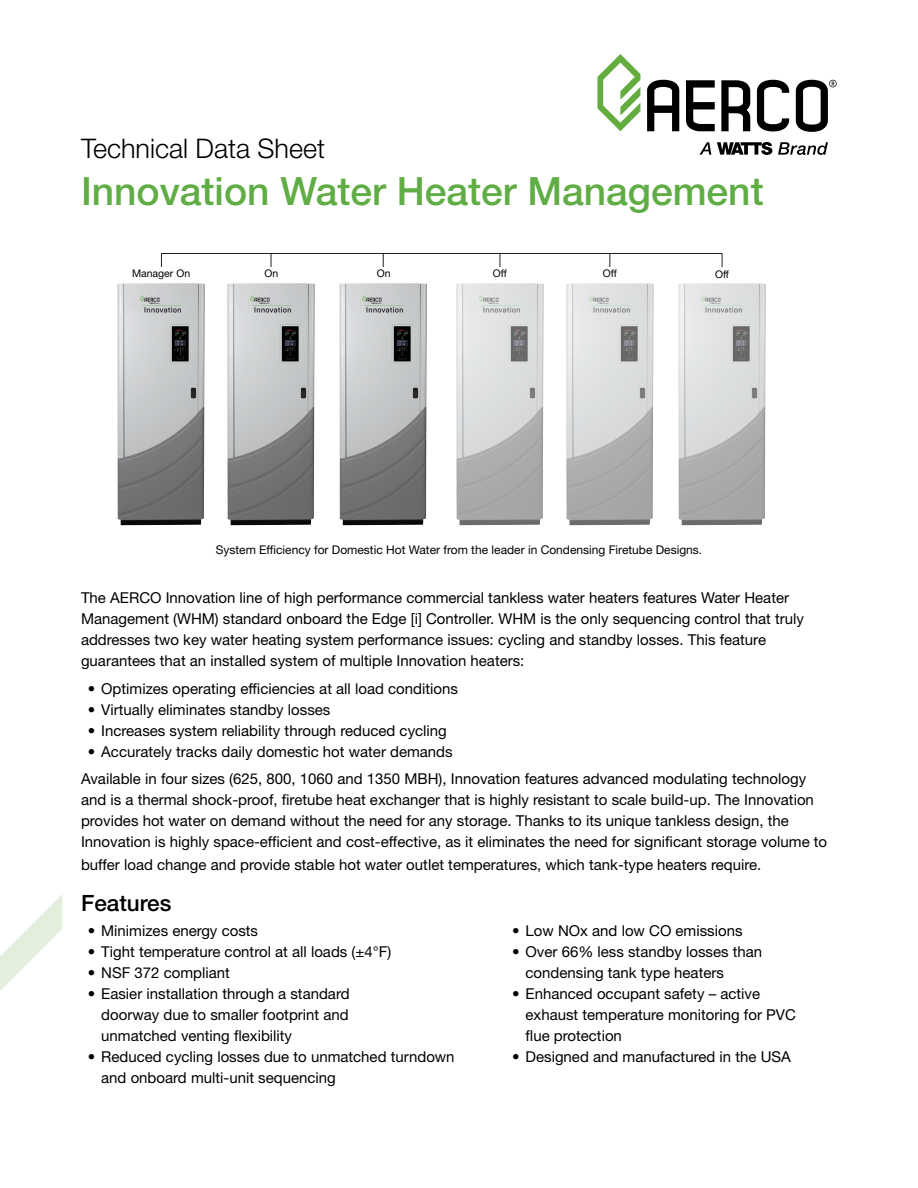
<style>
.page{position:relative;width:918px;height:1188px;background:#fff}
.page>*{position:absolute;margin:0;border:0;box-sizing:border-box;transform-origin:0 0}
.t1{font:500 39px "Helvetica Neue LT Std";color:#60ad45}
.t2{font:300 27px "Helvetica Neue LT Std";color:#000}
.t3{font:500 22.5px "Helvetica Neue LT Std";color:#000}
.t4{font:15px/21px "Helvetica Neue LT Std";color:#000}
.t5{font:12px "Helvetica Neue LT Std";color:#000}
.t6{font:10.5px "Helvetica Neue LT Std";color:#000}
</style>
<div class="page">
<svg style="left:0;top:895px;width:62px;height:96px"></svg>
<svg style="left:597px;top:54px;width:43px;height:77px"></svg>
<svg style="left:647px;top:80px;width:32px;height:51px"></svg>
<svg style="left:686px;top:80px;width:29px;height:51px"></svg>
<svg style="left:721px;top:80px;width:30px;height:51px"></svg>
<svg style="left:757px;top:80px;width:32px;height:51px"></svg>
<svg style="left:796px;top:80px;width:41px;height:52px"></svg>
<svg style="left:700px;top:142px;width:11px;height:13px"></svg>
<svg style="left:717px;top:142px;width:55px;height:13px"></svg>
<svg style="left:778px;top:142px;width:50px;height:13px"></svg>
<img style="left:117px;top:283px;width:88px;height:242px">
<img style="left:227px;top:283px;width:88px;height:242px">
<img style="left:339px;top:283px;width:88px;height:242px">
<img style="left:456px;top:283px;width:88px;height:242px">
<img style="left:566px;top:283px;width:88px;height:242px">
<img style="left:678px;top:283px;width:88px;height:242px">
<div style="left:161px;top:253px;width:561px;height:14px;border:1px solid #231f20"></div>
<svg style="left:609px;top:253px;width:1px;height:14px"></svg>
<svg style="left:500px;top:253px;width:1px;height:14px"></svg>
<svg style="left:383px;top:253px;width:1px;height:14px"></svg>
<svg style="left:271px;top:253px;width:1px;height:14px"></svg>
<p class="t2" style="left:81px;top:132px;width:246px">Technical Data Sheet</p>
<p class="t1" style="left:81px;top:167px;width:684px">Innovation Water Heater Management</p>
<p class="t6" style="left:132px;top:267px;width:60px">Manager On</p>
<p class="t6" style="left:265px;top:267px;width:15px">On</p>
<p class="t6" style="left:377px;top:267px;width:15px">On</p>
<p class="t6" style="left:493px;top:267px;width:16px">Off</p>
<p class="t6" style="left:603px;top:267px;width:16px">Off</p>
<p class="t6" style="left:715px;top:268px;width:16px">Off</p>
<p class="t5" style="left:216px;top:543px;width:488px">System Efficiency for Domestic Hot Water from the leader in Condensing Firetube Designs.</p>
<p class="t4" style="left:81px;top:587px;width:724px">The AERCO Innovation line of high performance commercial tankless water heaters features Water Heater Management (WHM) standard onboard the Edge [i] Controller. WHM is the only sequencing control that truly addresses two key water heating system performance issues: cycling and standby losses. This feature guarantees that an installed system of multiple Innovation heaters:</p>
<p class="t4" style="left:88px;top:678px;width:372px">• Optimizes operating efficiencies at all load conditions</p>
<p class="t4" style="left:88px;top:699px;width:244px">• Virtually eliminates standby losses</p>
<p class="t4" style="left:88px;top:720px;width:361px">• Increases system reliability through reduced cycling</p>
<p class="t4" style="left:88px;top:741px;width:366px">• Accurately tracks daily domestic hot water demands</p>
<p class="t4" style="left:81px;top:768px;width:748px">Available in four sizes (625, 800, 1060 and 1350 MBH), Innovation features advanced modulating technology and is a thermal shock-proof, firetube heat exchanger that is highly resistant to scale build-up. The Innovation provides hot water on demand without the need for any storage. Thanks to its unique tankless design, the Innovation is highly space-efficient and cost-effective, as it eliminates the need for significant storage volume to</p>
<p class="t4" style="left:81px;top:854px;width:682px">buffer load change and provide stable hot water outlet temperatures, which tank-type heaters require.</p>
<p class="t3" style="left:81px;top:889px;width:92px">Features</p>
<p class="t4" style="left:88px;top:920px;width:172px">• Minimizes energy costs</p>
<p class="t4" style="left:88px;top:941px;width:305px">• Tight temperature control at all loads (±4°F)</p>
<p class="t4" style="left:88px;top:962px;width:144px">• NSF 372 compliant</p>
<p class="t4" style="left:101px;top:983px;width:250px;text-align:justify;text-indent:-14px">• Easier installation through a standard doorway due to smaller footprint and unmatched venting flexibility</p>
<p class="t4" style="left:101px;top:1046px;width:355px;text-indent:-14px">• Reduced cycling losses due to unmatched turndown and onboard multi-unit sequencing</p>
<p class="t4" style="left:512px;top:920px;width:232px">• Low NOx and low CO emissions</p>
<p class="t4" style="left:526px;top:941px;width:238px;text-indent:-14px">• Over 66% less standby losses than condensing tank type heaters</p>
<p class="t4" style="left:526px;top:983px;width:272px;text-indent:-14px">• Enhanced occupant safety – active exhaust temperature monitoring for PVC flue protection</p>
<p class="t4" style="left:512px;top:1046px;width:280px">• Designed and manufactured in the USA</p>
</div>
